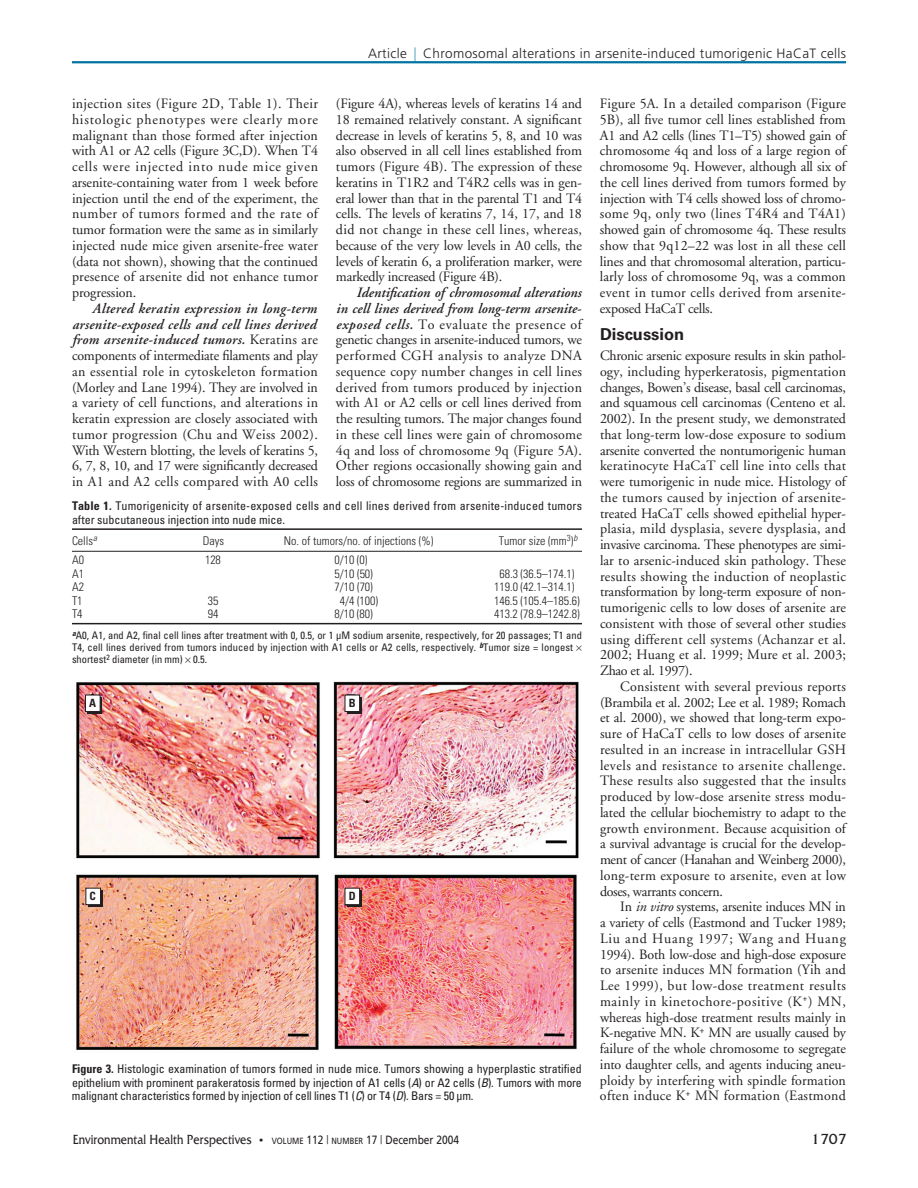
<style>
.page{position:relative;width:918px;height:1188px;background:#fff}
.page>*{position:absolute;margin:0;border:0;box-sizing:border-box;transform-origin:0 0}
.t1{font:700 16.5px "Univers";color:#231f20}
.t2{font:15px "Friz Quadrata IT Cby BT";color:#231f20}
.t3{font:14.25px/15.8px "Adobe Garamond";letter-spacing:.005em;color:#231f20;text-align:justify}
.t4{font:300 13.5px "Frutiger";letter-spacing:.025em;color:#231f20}
.t5{font:13.5px "Friz Quadrata IT Cby BT";color:#231f20;scale:.85 1}
.t6{font:condensed 12px/13.5px "Univers";color:#231f20}
.t7{font:300 condensed 12px "Univers";color:#231f20}
.t8{font:700 condensed 11.4px "Univers";color:#231f20}
.t9{font:condensed 10.5px/12px "Univers";color:#231f20}
.s1{font-size:18px;color:#0074a1}
.s2{font-weight:600;font-style:italic}
.s3{font-weight:700}
.s4{font-style:italic}
.s5{font-size:10.5px}
.s6{font-family:"Frutiger";font-size:9px}
.s7{font-family:"Frutiger";font-size:12px}
.s8{font-family:"Frutiger";font-weight:300;font-size:12px}
</style>
<div class="page">
<hr style="left:72px;top:61px;width:774px;height:2px;background:#0074a1">
<hr style="left:72px;top:528px;width:510px;height:2px;background:#231f20">
<hr style="left:72px;top:551px;width:510px;height:1px;background:#231f20">
<hr style="left:72px;top:623px;width:510px;height:1px;background:#231f20">
<img style="left:76px;top:681px;width:503px;height:369px">
<div style="left:87px;top:697px;width:15px;height:16px;background:#2d292a"></div>
<div style="left:85px;top:695px;width:15px;height:17px;background:#fff;border:1px solid #231f20"></div>
<div style="left:347px;top:697px;width:15px;height:16px;background:#231f20"></div>
<div style="left:345px;top:695px;width:15px;height:17px;background:#fff;border:1px solid #231f20"></div>
<div style="left:88px;top:890px;width:14px;height:17px;background:#231f20"></div>
<div style="left:86px;top:888px;width:15px;height:17px;background:#fff;border:1px solid #231f20"></div>
<div style="left:347px;top:890px;width:15px;height:17px;background:#231f20"></div>
<div style="left:345px;top:888px;width:15px;height:17px;background:#fff;border:1px solid #231f20"></div>
<p class="t4" style="left:368px;top:48px;width:479px">Article <span class="s1">|</span> Chromosomal alterations in arsenite-induced tumorigenic HaCaT cells</p>
<p class="t3" style="left:72px;top:97px;width:248px">injection sites (Figure 2D, Table 1). Their histologic phenotypes were clearly more malignant than those formed after injection with A1 or A2 cells (Figure 3C,D). When T4 cells were injected into nude mice given arsenite-containing water from 1 week before injection until the end of the experiment, the number of tumors formed and the rate of tumor formation were the same as in similarly injected nude mice given arsenite-free water (data not shown), showing that the continued presence of arsenite did not enhance tumor progression.</p>
<p class="t3" style="left:72px;top:302px;width:248px;text-align:left;text-indent:20px"><span class="s2">Altered keratin expression in long-term arsenite-exposed cells and cell lines derived from arsenite-induced tumors.</span> Keratins are components of intermediate filaments and play an essential role in cytoskeleton formation (Morley and Lane 1994). They are involved in a variety of cell functions, and alterations in keratin expression are closely associated with tumor progression (Chu and Weiss 2002).<br>With Western blotting, the levels of keratins 5, 6, 7, 8, 10, and 17 were significantly decreased in A1 and A2 cells compared with A0 cells</p>
<p class="t3" style="left:336px;top:97px;width:248px">(Figure 4A), whereas levels of keratins 14 and 18 remained relatively constant. A significant decrease in levels of keratins 5, 8, and 10 was also observed in all cell lines established from tumors (Figure 4B). The expression of these keratins in T1R2 and T4R2 cells was in gen&shy;eral lower than that in the parental T1 and T4 cells. The levels of keratins 7, 14, 17, and 18 did not change in these cell lines, whereas, because of the very low levels in A0 cells, the levels of keratin 6, a proliferation marker, were markedly increased (Figure 4B).</p>
<p class="t3" style="left:336px;top:286px;width:248px;text-indent:20px"><span class="s2">Identification of chromosomal alterations in cell lines derived from long-term arsenite&shy;exposed cells.</span> To evaluate the presence of genetic changes in arsenite-induced tumors, we performed CGH analysis to analyze DNA sequence copy number changes in cell lines derived from tumors produced by injection with A1 or A2 cells or cell lines derived from the resulting tumors. The major changes found in these cell lines were gain of chromosome 4q and loss of chromosome 9q (Figure 5A).<br>Other regions occasionally showing gain and loss of chromosome regions are summarized in</p>
<p class="t6" style="left:72px;top:500px;width:512px"><span class="s3">Table 1.</span> Tumorigenicity of arsenite-exposed cells and cell lines derived from arsenite-induced tumors after subcutaneous injection into nude mice.</p>
<p class="t7" style="left:72px;top:536px;width:28px">Cells<sup>a</sup></p>
<p class="t7" style="left:203px;top:536px;width:23px">Days</p>
<p class="t7" style="left:284px;top:536px;width:151px">No. of tumors/no. of injections (%)</p>
<p class="t7" style="left:499px;top:536px;width:82px">Tumor size (mm<sup>3</sup>)<sup>b</sup></p>
<p class="t7" style="left:72px;top:556px;width:13px">A0</p>
<p class="t7" style="left:205px;top:556px;width:17px">128</p>
<p class="t7" style="left:334px;top:556px;width:35px">0/10 (0)</p>
<p class="t7" style="left:72px;top:569px;width:13px">A1</p>
<p class="t7" style="left:334px;top:569px;width:40px">5/10 (50)</p>
<p class="t7" style="left:499px;top:569px;width:77px">68.3 (36.5–174.1)</p>
<p class="t7" style="left:72px;top:583px;width:13px">A2</p>
<p class="t7" style="left:334px;top:583px;width:40px">7/10 (70)</p>
<p class="t7" style="left:494px;top:583px;width:82px">119.0 (42.1–314.1)</p>
<p class="t7" style="left:72px;top:596px;width:12px">T1</p>
<p class="t7" style="left:208px;top:596px;width:12px">35</p>
<p class="t7" style="left:340px;top:596px;width:40px">4/4 (100)</p>
<p class="t7" style="left:494px;top:596px;width:87px">146.5 (105.4–185.6)</p>
<p class="t7" style="left:72px;top:610px;width:12px">T4</p>
<p class="t7" style="left:208px;top:610px;width:12px">94</p>
<p class="t7" style="left:334px;top:610px;width:40px">8/10 (80)</p>
<p class="t7" style="left:494px;top:610px;width:87px">413.2 (78.9–1242.8)</p>
<p class="t9" style="left:72px;top:631px;width:511px"><sup>a</sup>A0, A1, and A2, final cell lines after treatment with 0, 0.5, or 1 µM sodium arsenite, respectively, for 20 passages; T1 and<br>T4, cell lines derived from tumors induced by injection with A1 cells or A2 cells, respectively. <sup>b</sup>Tumor size = longest shortest<sup>2</sup> diameter (in mm) 0.5.</p>
<p class="t8" style="left:89px;top:699px;width:8px">A</p>
<p class="t8" style="left:349px;top:699px;width:8px">B</p>
<p class="t8" style="left:90px;top:892px;width:8px">C</p>
<p class="t8" style="left:349px;top:892px;width:8px">D</p>
<p class="t6" style="left:72px;top:1063px;width:511px;text-align:justify"><span class="s3">Figure 3.</span> Histologic examination of tumors formed in nude mice. Tumors showing a hyperplastic stratified epithelium with prominent parakeratosis formed by injection of A1 cells (<span class="s4">A</span>) or A2 cells (<span class="s4">B</span>). Tumors with more malignant characteristics formed by injection of cell lines T1 (<span class="s4">C</span>) or T4 (<span class="s4">D</span>). Bars = 50 µm.</p>
<p class="t3" style="left:600px;top:97px;width:248px">Figure 5A. In a detailed comparison (Figure 5B), all five tumor cell lines established from A1 and A2 cells (lines T1–T5) showed gain of chromosome 4q and loss of a large region of chromosome 9q. However, although all six of the cell lines derived from tumors formed by injection with T4 cells showed loss of chromo&shy;some 9q, only two (lines T4R4 and T4A1) showed gain of chromosome 4q. These results show that 9q12–22 was lost in all these cell lines and that chromosomal alteration, particu&shy;larly loss of chromosome 9q, was a common event in tumor cells derived from arsenite&shy;exposed HaCaT cells.</p>
<p class="t1" style="left:600px;top:328px;width:86px">Discussion</p>
<p class="t3" style="left:600px;top:349px;width:248px">Chronic arsenic exposure results in skin pathol&shy;ogy, including hyperkeratosis, pigmentation changes, Bowen’s disease, basal cell carcinomas, and squamous cell carcinomas (Centeno et al.<br>2002). In the present study, we demonstrated that long-term low-dose exposure to sodium arsenite converted the nontumorigenic human keratinocyte HaCaT cell line into cells that were tumorigenic in nude mice. Histology of the tumors caused by injection of arsenite&shy;treated HaCaT cells showed epithelial hyper&shy;plasia, mild dysplasia, severe dysplasia, and invasive carcinoma. These phenotypes are simi&shy;lar to arsenic-induced skin pathology. These results showing the induction of neoplastic transformation by long-term exposure of non&shy;tumorigenic cells to low doses of arsenite are consistent with those of several other studies using different cell systems (Achanzar et al.<br>2002; Huang et al. 1999; Mure et al. 2003; Zhao et al. 1997).</p>
<p class="t3" style="left:600px;top:680px;width:248px;text-indent:20px">Consistent with several previous reports (Brambila et al. 2002; Lee et al. 1989; Romach et al. 2000), we showed that long-term expo&shy;sure of HaCaT cells to low doses of arsenite resulted in an increase in intracellular GSH levels and resistance to arsenite challenge.<br>These results also suggested that the insults produced by low-dose arsenite stress modu&shy;lated the cellular biochemistry to adapt to the growth environment. Because acquisition of a survival advantage is crucial for the develop&shy;ment of cancer (Hanahan and Weinberg 2000), long-term exposure to arsenite, even at low doses, warrants concern.</p>
<p class="t3" style="left:600px;top:900px;width:248px;text-indent:20px">In <span class="s4">in vitro</span> systems, arsenite induces MN in a variety of cells (Eastmond and Tucker 1989; Liu and Huang 1997; Wang and Huang 1994). Both low-dose and high-dose exposure to arsenite induces MN formation (Yih and Lee 1999), but low-dose treatment results mainly in kinetochore-positive (K<sup>+</sup>) MN, whereas high-dose treatment results mainly in K-negative MN. K<sup>+</sup> MN are usually caused by failure of the whole chromosome to segregate into daughter cells, and agents inducing aneu&shy;ploidy by interfering with spindle formation often induce K<sup>+</sup> MN formation (Eastmond</p>
<p class="t5" style="left:73px;top:1135px;width:456px">Environmental Health Perspectives <span class="s5">•</span> <span class="s6">VOLUME</span> <span class="s7">112</span> <span class="s8">|</span> <span class="s6">NUMBER</span> <span class="s7">17</span> <span class="s8">|</span> <span class="s7">December 2004</span></p>
<p class="t2" style="left:811px;top:1134px;width:37px">1707</p>
</div>
